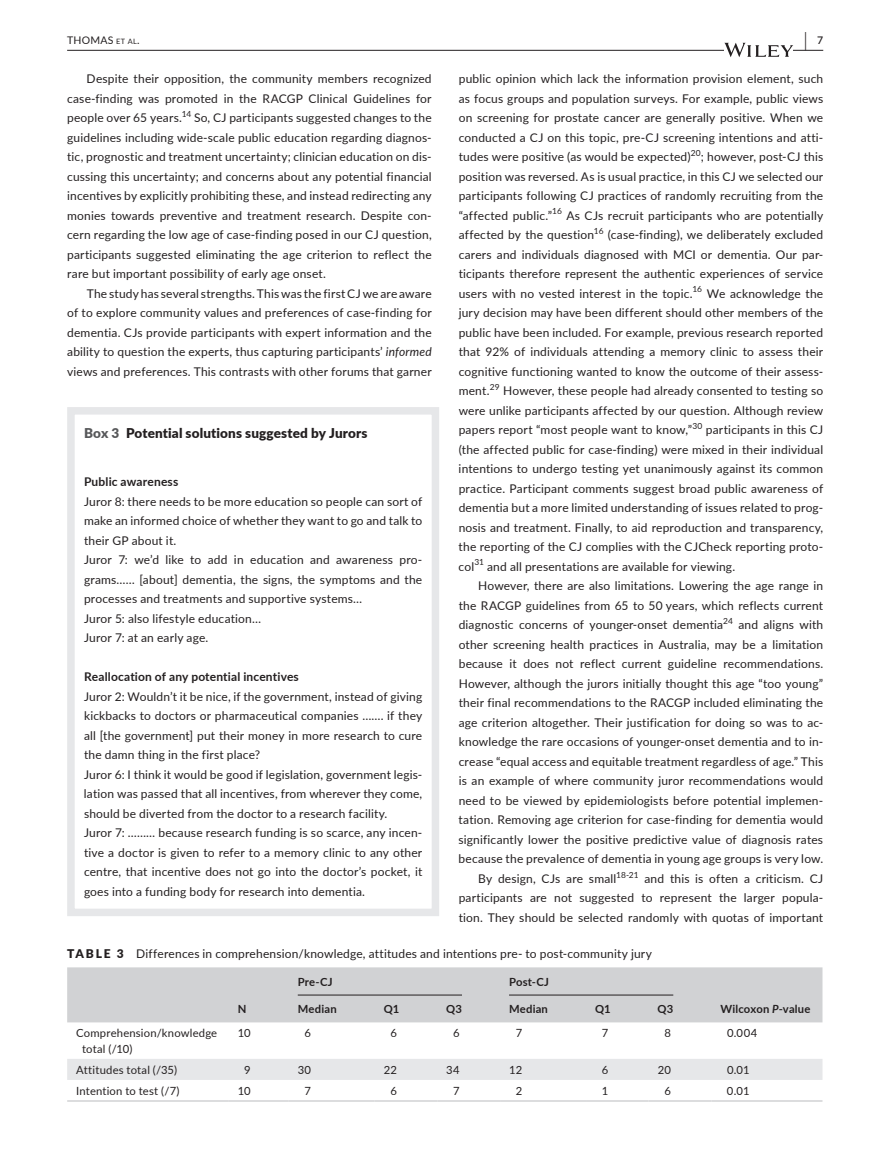
<style>
.page{position:relative;width:893px;height:1174px;background:#fff}
.page>*{position:absolute;margin:0;border:0;box-sizing:border-box;transform-origin:0 0}
.t1{font:600 19.5px "Lato";color:#231f20;scale:.48 1}
.t2{font:900 13.5px "Lato";letter-spacing:.01em;color:#231f20}
.t3{font:12px/19.5px "Lato";letter-spacing:.015em;color:#231f20;text-align:justify}
.t4{font:700 12px "Lato";letter-spacing:.015em;color:#231f20}
.t5{font:11.25px/15.8px "Lato";letter-spacing:.015em;color:#231f20}
.t6{font:700 11.25px "Lato";letter-spacing:.015em;color:#231f20}
.t7{font:10.5px "Lato";letter-spacing:.02em;color:#231f20}
.t8{font:600 10.5px "Lato";color:#231f20}
.t9{font:8.4px "Lato";color:#231f20}
.s1{font-size:7.35px}
.s2{font-style:italic}
.s3{color:#57585a}
.s4{font-weight:900}
</style>
<div class="page">
<hr style="left:67px;top:50px;width:756px;height:1px;background:#231f20">
<svg style="left:724px;top:43px;width:69px;height:14px"></svg>
<div style="left:67px;top:407px;width:372px;height:509px;border:8px solid #e6e7e9"></div>
<div style="left:67px;top:967px;width:755px;height:55px;background:#d1d2d4"></div>
<div style="left:67px;top:1059px;width:755px;height:21px;background:#e6e7e9"></div>
<hr style="left:67px;top:1100px;width:162px;height:1px;background:#d1d2d4">
<hr style="left:229px;top:1100px;width:60px;height:1px;background:#d1d2d4">
<hr style="left:289px;top:1100px;width:86px;height:1px;background:#d1d2d4">
<hr style="left:375px;top:1100px;width:62px;height:1px;background:#d1d2d4">
<hr style="left:437px;top:1100px;width:63px;height:1px;background:#d1d2d4">
<hr style="left:500px;top:1100px;width:86px;height:1px;background:#d1d2d4">
<hr style="left:586px;top:1100px;width:63px;height:1px;background:#d1d2d4">
<hr style="left:649px;top:1100px;width:62px;height:1px;background:#d1d2d4">
<hr style="left:711px;top:1100px;width:111px;height:1px;background:#d1d2d4">
<hr style="left:298px;top:994px;width:164px;height:1px;background:#231f20">
<hr style="left:509px;top:994px;width:164px;height:1px;background:#231f20">
<h1 class="t1" style="left:804px;top:26px;width:7px">|</h1>
<p class="t7" style="left:67px;top:33px;width:74px">THOMAS <span class="s1">et al</span>.</p>
<p class="t8" style="left:817px;top:33px;width:8px">7</p>
<p class="t3" style="left:67px;top:68px;width:366px;text-indent:20px">Despite their opposition, the community members recognized case-finding was promoted in the RACGP Clinical Guidelines for people over 65 years.<sup>14</sup> So, CJ participants suggested changes to the guidelines including wide-scale public education regarding diagnos&shy;tic, prognostic and treatment uncertainty; clinician education on dis&shy;cussing this uncertainty; and concerns about any potential financial incentives by explicitly prohibiting these, and instead redirecting any monies towards preventive and treatment research. Despite con&shy;cern regarding the low age of case-finding posed in our CJ question, participants suggested eliminating the age criterion to reflect the rare but important possibility of early age onset.</p>
<p class="t3" style="left:67px;top:283px;width:366px;text-indent:20px">The study has several strengths. Thiswas the firstCJwe are aware of to explore community values and preferences of case-finding for dementia. CJs provide participants with expert information and the ability to question the experts, thus capturing participants’ <span class="s2">informed </span>views and preferences. This contrasts with other forums that garner</p>
<p class="t3" style="left:459px;top:68px;width:366px">public opinion which lack the information provision element, such as focus groups and population surveys. For example, public views on screening for prostate cancer are generally positive. When we conducted a CJ on this topic, pre-CJ screening intentions and atti&shy;tudes were positive (as would be expected)<sup>20</sup>; however, post-CJ this position was reversed. As is usual practice, in this CJ we selected our participants following CJ practices of randomly recruiting from the “affected public.”<sup>16</sup> As CJs recruit participants who are potentially affected by the question<sup>16</sup> (case-finding), we deliberately excluded carers and individuals diagnosed with MCI or dementia. Our par&shy;ticipants therefore represent the authentic experiences of service users with no vested interest in the topic.<sup>16</sup> We acknowledge the jury decision may have been different should other members of the public have been included. For example, previous research reported that 92% of individuals attending a memory clinic to assess their cognitive functioning wanted to know the outcome of their assess&shy;ment.<sup>29</sup> However, these people had already consented to testing so were unlike participants affected by our question. Although review papers report “most people want to know,”<sup>30</sup> participants in this CJ (the affected public for case-finding) were mixed in their individual intentions to undergo testing yet unanimously against its common practice. Participant comments suggest broad public awareness of dementia but a more limited understanding of issues related to prog&shy;nosis and treatment. Finally, to aid reproduction and transparency, the reporting of the CJ complies with the CJCheck reporting proto&shy;col</p>
<p class="t2" style="left:84px;top:423px;width:285px"><span class="s3">Box 3</span> Potential solutions suggested by Jurors</p>
<p class="t4" style="left:84px;top:473px;width:96px">Public awareness</p>
<p class="t3" style="left:84px;top:491px;width:340px;text-align:left">Juror 8: there needs to be more education so people can sort of make an informed choice of whether they want to go and talk to their GP about it.<br>Juror 7: we’d like to add in education and awareness pro&shy;grams…… [about] dementia, the signs, the symptoms and the processes and treatments and supportive systems…<br>Juror 5: also lifestyle education…<br>Juror 7: at an early age.</p>
<p class="t4" style="left:84px;top:668px;width:216px">Reallocation of any potential incentives</p>
<p class="t3" style="left:84px;top:686px;width:340px;text-align:left">Juror 2: Wouldn’t it be nice, if the government, instead of giving kickbacks to doctors or pharmaceutical companies ……. if they all [the government] put their money in more research to cure the damn thing in the first place?<br>Juror 6: I think it would be good if legislation, government legis&shy;lation was passed that all incentives, from wherever they come, should be diverted from the doctor to a research facility.<br>Juror 7: ……… because research funding is so scarce, any incen&shy;tive a doctor is given to refer to a memory clinic to any other centre, that incentive does not go into the doctor’s pocket, it goes into a funding body for research into dementia.</p>
<p class="t9" style="left:474px;top:556px;width:11px">31</p>
<p class="t3" style="left:487px;top:556px;width:250px">and all presentations are available for viewing.</p>
<p class="t3" style="left:478px;top:575px;width:347px">However, there are also limitations. Lowering the age range in</p>
<p class="t3" style="left:459px;top:595px;width:366px">the RACGP guidelines from 65 to 50 years, which reflects current</p>
<p class="t3" style="left:459px;top:614px;width:266px">diagnostic concerns of younger-onset dementia</p>
<p class="t9" style="left:723px;top:615px;width:11px">24</p>
<p class="t3" style="left:459px;top:614px;width:366px;text-align:right">and aligns with<br>other screening health practices in Australia, may be a limitation because it does not reflect current guideline recommendations.<br>However, although the jurors initially thought this age “too young” their final recommendations to the RACGP included eliminating the age criterion altogether. Their justification for doing so was to ac&shy;knowledge the rare occasions of younger-onset dementia and to in&shy;crease “equal access and equitable treatment regardless of age.” This is an example of where community juror recommendations would need to be viewed by epidemiologists before potential implemen&shy;tation. Removing age criterion for case-finding for dementia would significantly lower the positive predictive value of diagnosis rates because the prevalence of dementia in young age groups is very low.<br>By design, CJs are small<sup>18-21</sup> and this is often a criticism. CJ participants are not suggested to represent the larger popula&shy;tion. They should be selected randomly with quotas of important</p>
<p class="t3" style="left:67px;top:943px;width:586px"><span class="s4">TABLE 3</span> Differences in comprehension/knowledge, attitudes and intentions pre- to post-community jury</p>
<p class="t6" style="left:238px;top:1000px;width:10px">N</p>
<p class="t6" style="left:298px;top:973px;width:37px">Pre-CJ</p>
<p class="t6" style="left:509px;top:973px;width:42px">Post-CJ</p>
<p class="t6" style="left:298px;top:1000px;width:40px">Median</p>
<p class="t6" style="left:384px;top:1000px;width:17px">Q1</p>
<p class="t6" style="left:446px;top:1000px;width:17px">Q3</p>
<p class="t6" style="left:509px;top:1000px;width:40px">Median</p>
<p class="t6" style="left:595px;top:1000px;width:17px">Q1</p>
<p class="t6" style="left:658px;top:1000px;width:17px">Q3</p>
<p class="t6" style="left:720px;top:1000px;width:92px">Wilcoxon <span class="s2">P</span>-value</p>
<p class="t5" style="left:82px;top:1024px;width:137px;text-indent:-6px">Comprehension/knowledge total (/10)</p>
<p class="t5" style="left:238px;top:1024px;width:14px">10</p>
<p class="t5" style="left:305px;top:1024px;width:8px">6</p>
<p class="t5" style="left:391px;top:1024px;width:8px">6</p>
<p class="t5" style="left:453px;top:1024px;width:8px">6</p>
<p class="t5" style="left:516px;top:1024px;width:8px">7</p>
<p class="t5" style="left:602px;top:1024px;width:8px">7</p>
<p class="t5" style="left:664px;top:1024px;width:8px">8</p>
<p class="t5" style="left:727px;top:1024px;width:32px">0.004</p>
<p class="t5" style="left:76px;top:1061px;width:103px">Attitudes total (/35)</p>
<p class="t5" style="left:244px;top:1061px;width:8px">9</p>
<p class="t5" style="left:298px;top:1061px;width:15px">30</p>
<p class="t5" style="left:384px;top:1061px;width:15px">22</p>
<p class="t5" style="left:446px;top:1061px;width:15px">34</p>
<p class="t5" style="left:509px;top:1061px;width:15px">12</p>
<p class="t5" style="left:602px;top:1061px;width:8px">6</p>
<p class="t5" style="left:658px;top:1061px;width:15px">20</p>
<p class="t5" style="left:727px;top:1061px;width:24px">0.01</p>
<p class="t5" style="left:76px;top:1082px;width:105px">Intention to test (/7)</p>
<p class="t5" style="left:238px;top:1082px;width:14px">10</p>
<p class="t5" style="left:305px;top:1082px;width:8px">7</p>
<p class="t5" style="left:391px;top:1082px;width:8px">6</p>
<p class="t5" style="left:453px;top:1082px;width:8px">7</p>
<p class="t5" style="left:516px;top:1082px;width:8px">2</p>
<p class="t5" style="left:602px;top:1082px;width:8px">1</p>
<p class="t5" style="left:664px;top:1082px;width:8px">6</p>
<p class="t5" style="left:727px;top:1082px;width:24px">0.01</p>
</div>
